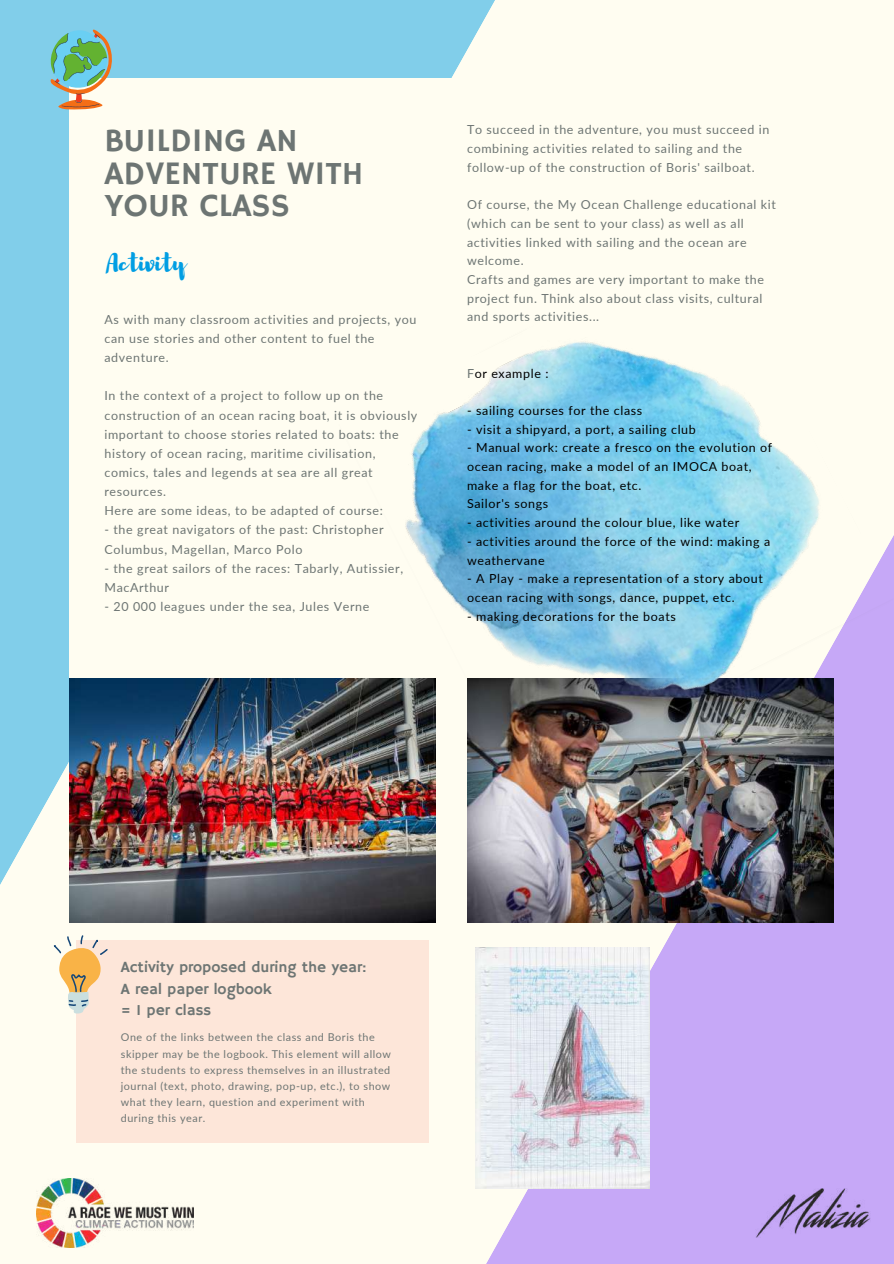
<style>
.page{position:relative;width:894px;height:1264px;background:#fff}
.page>*{position:absolute;margin:0;border:0;box-sizing:border-box;transform-origin:0 0}
.t1{font:32.7px/32.7px "Hammersmith One";color:#6d7573}
.t2{font:24.15px "Brusher";color:#009ee3}
.t3{font:15.45px/21.6px "Hammersmith One";color:#6d7573}
.t4{font:12.45px/19.2px "Lato";letter-spacing:.05em;color:#6d7573}
.t5{font:12.45px/18.8px "Lato";letter-spacing:.05em;color:#000}
.t6{font:10.8px/16px "Lato";letter-spacing:.05em;color:#6d7573}
.s1{color:#6d7573}
</style>
<div class="page">
<div style="left:0;top:0;width:893px;height:1263px;background:#fffdf1"></div>
<div style="left:0;top:0;width:495px;height:885px;background:#81ceea"></div>
<div style="left:69px;top:78px;width:755px;height:1085px;background:#fffdf1"></div>
<svg style="left:398px;top:788px;width:495px;height:475px;fill:#c6a8f7"></svg>
<img style="left:755px;top:1188px;width:115px;height:49px">
<img style="left:36px;top:1178px;width:158px;height:69px">
<img style="left:69px;top:678px;width:366px;height:244px">
<svg style="left:50px;top:30px;width:62px;height:79px;background:#93b99d"></svg>
<div style="left:76px;top:939px;width:353px;height:203px;background:#fde6d9"></div>
<img style="left:467px;top:788px;width:366px;height:134px">
<img style="left:475px;top:947px;width:174px;height:241px">
<svg style="left:54px;top:935px;width:54px;height:78px"></svg>
<img style="left:337px;top:341px;width:556px;height:447px">
<h1 class="t1" style="left:104px;top:126px;width:260px">BUILDING AN<br>ADVENTURE WITH<br>YOUR CLASS</h1>
<h2 class="t2" style="left:108px;top:247px;width:79px">Activity</h2>
<p class="t4" style="left:104px;top:309px;width:313px">As with many classroom activities and projects, you can use stories and other content to fuel the adventure.</p>
<p class="t4" style="left:104px;top:386px;width:314px">In the context of a project to follow up on the construction of an ocean racing boat, it is obviously important to choose stories related to boats: the history of ocean racing, maritime civilisation, comics, tales and legends at sea are all great resources.<br>Here are some ideas, to be adapted of course:</p>
<p class="t4" style="left:104px;top:520px;width:280px">- the great navigators of the past: Christopher<br>Columbus, Magellan, Marco Polo</p>
<p class="t4" style="left:104px;top:558px;width:300px">- the great sailors of the races: Tabarly, Autissier,<br>MacArthur</p>
<p class="t4" style="left:104px;top:596px;width:266px">- 20 000 leagues under the sea, Jules Verne</p>
<p class="t4" style="left:467px;top:120px;width:304px;line-height:18.8px">To succeed in the adventure, you must succeed in combining activities related to sailing and the follow-up of the construction of Boris' sailboat.</p>
<p class="t4" style="left:467px;top:195px;width:310px;line-height:18.8px">Of course, the My Ocean Challenge educational kit (which can be sent to your class) as well as all activities linked with sailing and the ocean are welcome.<br>Crafts and games are very important to make the project fun. Think also about class visits, cultural and sports activities...</p>
<p class="t5" style="left:467px;top:363px;width:83px"><span class="s1">F</span>or example :</p>
<p class="t5" style="left:467px;top:401px;width:177px">- sailing courses for the class</p>
<p class="t5" style="left:467px;top:419px;width:230px">- visit a shipyard, a port, a sailing club</p>
<p class="t5" style="left:467px;top:438px;width:306px">- Manual work: create a fresco on the evolution of ocean racing, make a model of an IMOCA boat, make a flag for the boat, etc.<br>Sailor's songs</p>
<p class="t5" style="left:467px;top:513px;width:274px">- activities around the colour blue, like water</p>
<p class="t5" style="left:467px;top:531px;width:304px">- activities around the force of the wind: making a weathervane</p>
<p class="t5" style="left:467px;top:569px;width:297px">- A Play - make a representation of a story about ocean racing with songs, dance, puppet, etc.</p>
<p class="t5" style="left:467px;top:606px;width:210px">- making decorations for the boats</p>
<p class="t3" style="left:121px;top:957px;width:247px">Activity proposed during the year:<br>A real paper logbook<br>= 1 per class</p>
<p class="t6" style="left:121px;top:1029px;width:271px">One of the links between the class and Boris the skipper may be the logbook. This element will allow the students to express themselves in an illustrated journal (text, photo, drawing, pop-up, etc.), to show what they learn, question and experiment with during this year.</p>
</div>
